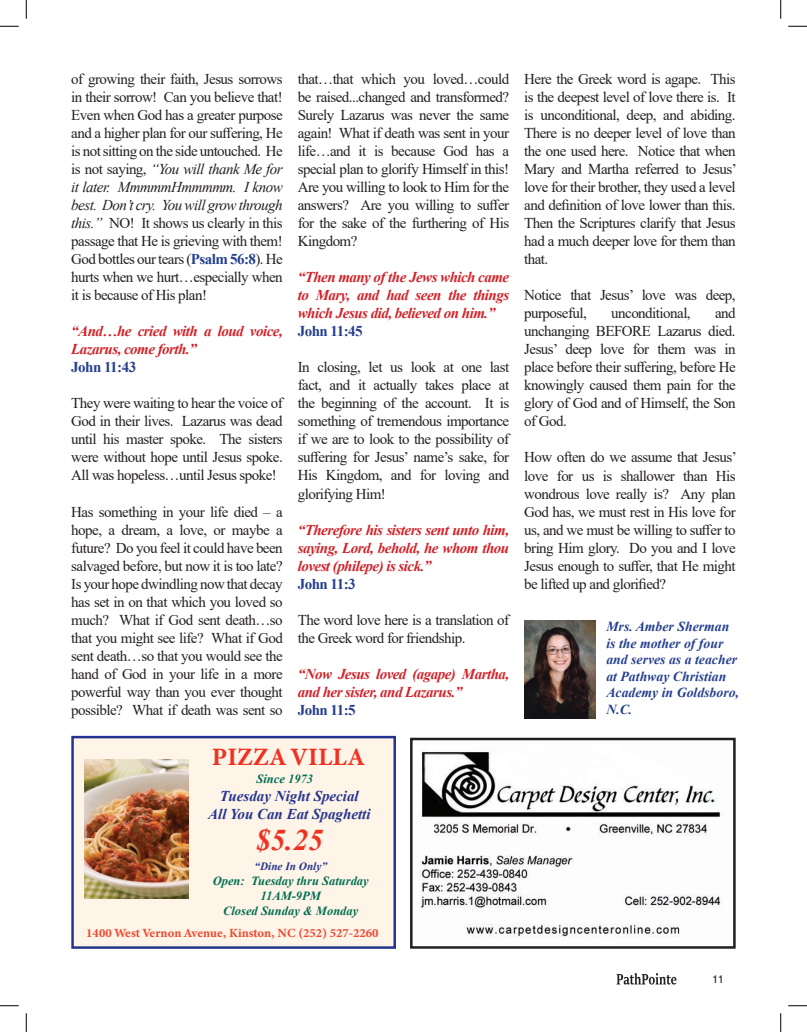
<style>
.page{position:relative;width:807px;height:1032px;background:#fff}
.page>*{position:absolute;margin:0;border:0;box-sizing:border-box;transform-origin:0 0}
.t1{font:italic 700 30px "Times New Roman";color:#ef3122}
.t2{font:25px "Minion Variable Concept";letter-spacing:.02em;color:#ef3122}
.t3{font:15px/18px "Times New Roman";letter-spacing:-.035em;color:#231f20;text-align:justify}
.t4{font:italic 700 15px/18px "Times New Roman";letter-spacing:-.035em;color:#d1232a}
.t5{font:italic 700 15px/18px "Times New Roman";color:#25358f;text-align:center}
.t6{font:700 15px "Times New Roman";letter-spacing:-.035em;color:#253f8e}
.t7{font:italic 700 13.75px/16.5px "Times New Roman";color:#253f8e}
.t8{font:italic 700 12.5px/15px "Times New Roman";color:#006e53;text-align:center}
.t9{font:12.5px "Minion Variable Concept";color:#ef482e}
.t10{font:italic 700 11.25px "Times New Roman";color:#25358f}
.t11{font:11.25px "Helvetica";color:#231f20}
.s1{font-style:italic}
.s2{font-weight:700;color:#253f8e}
</style>
<div class="page">
<img style="left:413px;top:740px;width:319px;height:198px">
<div style="left:410px;top:737px;width:325px;height:211px;border:2px solid #231f20"></div>
<div style="left:72px;top:737px;width:322px;height:210px;background:#fef4e7"></div>
<div style="left:71px;top:735px;width:325px;height:213px;border:2px solid #25358f"></div>
<img style="left:84px;top:759px;width:104px;height:139px">
<img style="left:524px;top:620px;width:71px;height:98px">
<svg style="left:616px;top:973px;width:60px;height:11px"></svg>
<svg style="left:0;top:25px;width:19px;height:2px"></svg>
<svg style="left:788px;top:25px;width:18px;height:2px"></svg>
<svg style="left:0;top:1005px;width:19px;height:1px"></svg>
<svg style="left:788px;top:1005px;width:18px;height:1px"></svg>
<svg style="left:25px;top:0;width:2px;height:19px"></svg>
<svg style="left:25px;top:1013px;width:2px;height:18px"></svg>
<svg style="left:780px;top:0;width:1px;height:19px"></svg>
<svg style="left:780px;top:1013px;width:1px;height:18px"></svg>
<p class="t3" style="left:71px;top:70px;width:213px">of growing their faith, Jesus sorrows in their sorrow! Can you believe that!<br>Even when God has a greater purpose and a higher plan for our suffering, He is not sitting on the side untouched. He is not saying, <span class="s1">“You will thank Me for it later. MmmmmHmmmmm. I know best. Don’t cry. You will grow through this.”</span> NO! It shows us clearly in this passage that He is grieving with them!<br>God bottles our tears (<span class="s2">Psalm 56:8</span>). He hurts when we hurt…especially when it is because of His plan!</p>
<p class="t4" style="left:71px;top:322px;width:213px">“And…he cried with a loud voice,<br>Lazarus, come forth.”</p>
<p class="t6" style="left:71px;top:356px;width:66px">John 11:43</p>
<p class="t3" style="left:71px;top:394px;width:213px">They were waiting to hear the voice of God in their lives. Lazarus was dead until his master spoke. The sisters were without hope until Jesus spoke.<br>All was hopeless…until Jesus spoke!</p>
<p class="t3" style="left:71px;top:502px;width:213px">Has something in your life died – a hope, a dream, a love, or maybe a future? Do you feel it could have been salvaged before, but now it is too late?<br>Is your hope dwindling now that decay has set in on that which you loved so much? What if God sent death…so that you might see life? What if God sent death…so that you would see the hand of God in your life in a more powerful way than you ever thought possible? What if death was sent so</p>
<p class="t3" style="left:297px;top:70px;width:213px">that…that which you loved…could be raised...changed and transformed?<br>Surely Lazarus was never the same again! What if death was sent in your life…and it is because God has a special plan to glorify Himself in this!<br>Are you willing to look to Him for the answers? Are you willing to suffer for the sake of the furthering of His Kingdom?</p>
<p class="t4" style="left:297px;top:268px;width:213px;text-align:justify">“Then many of the Jews which came to Mary, and had seen the things which Jesus did, believed on him.”</p>
<p class="t6" style="left:297px;top:320px;width:66px">John 11:45</p>
<p class="t3" style="left:297px;top:358px;width:213px">In closing, let us look at one last fact, and it actually takes place at the beginning of the account. It is something of tremendous importance if we are to look to the possibility of suffering for Jesus’ name’s sake, for His Kingdom, and for loving and glorifying Him!</p>
<p class="t4" style="left:297px;top:520px;width:213px;text-align:justify">“Therefore his sisters sent unto him, saying, Lord, behold, he whom thou lovest (philepe) is sick.”</p>
<p class="t6" style="left:297px;top:572px;width:59px">John 11:3</p>
<p class="t3" style="left:297px;top:610px;width:213px">The word love here is a translation of the Greek word for friendship.</p>
<p class="t4" style="left:297px;top:664px;width:213px">“Now Jesus loved (agape) Martha, and her sister, and Lazarus.”</p>
<p class="t6" style="left:297px;top:698px;width:59px">John 11:5</p>
<h2 class="t2" style="left:212px;top:739px;width:153px">PIZZA VILLA</h2>
<p class="t5" style="left:208px;top:786px;width:164px">Tuesday Night Special<br>All You Can Eat Spaghetti</p>
<h1 class="t1" style="left:255px;top:819px;width:69px">$5.25</h1>
<p class="t10" style="left:254px;top:858px;width:74px">“Dine In Only”</p>
<p class="t8" style="left:213px;top:872px;width:157px">Open: Tuesday thru Saturday<br>11AM-9PM<br>Closed Sunday &amp; Monday</p>
<p class="t8" style="left:256px;top:770px;width:58px">Since 1973</p>
<p class="t9" style="left:86px;top:923px;width:294px">1400 West Vernon Avenue, Kinston, NC (252) 527-2260</p>
<p class="t3" style="left:524px;top:70px;width:214px">Here the Greek word is agape. This is the deepest level of love there is. It is unconditional, deep, and abiding.<br>There is no deeper level of love than the one used here. Notice that when Mary and Martha referred to Jesus’ love for their brother, they used a level and definition of love lower than this.<br>Then the Scriptures clarify that Jesus had a much deeper love for them than that.</p>
<p class="t3" style="left:524px;top:286px;width:213px">Notice that Jesus’ love was deep, purposeful,</p>
<p class="t3" style="left:524px;top:304px;width:213px;text-indent:191px">and unchanging BEFORE Lazarus died.<br>Jesus’ deep love for them was in place before their suffering, before He knowingly caused them pain for the glory of God and of Himself, the Son of God.</p>
<p class="t3" style="left:524px;top:448px;width:214px">How often do we assume that Jesus’ love for us is shallower than His wondrous love really is? Any plan God has, we must rest in His love for us, and we must be willing to suffer to bring Him glory. Do you and I love Jesus enough to suffer, that He might be lifted up and glorified?</p>
<p class="t3" style="left:611px;top:304px;width:81px">unconditional,</p>
<p class="t7" style="left:606px;top:617px;width:134px">Mrs. Amber Sherman is the mother of four and serves as a teacher at Pathway Christian<br>Academy in Goldsboro,<br>N.C.</p>
<p class="t11" style="left:712px;top:970px;width:13px">11</p>
</div>
